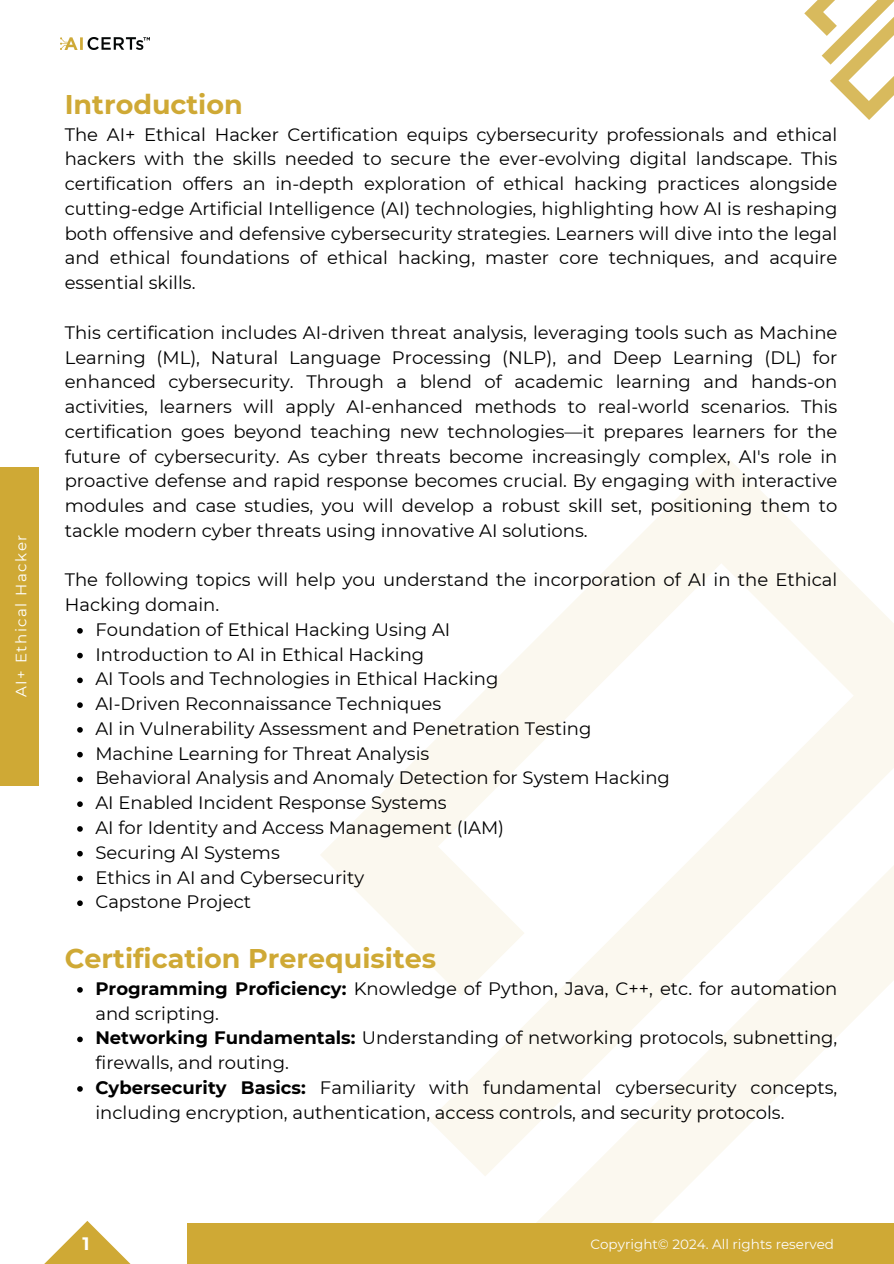
<style>
.page{position:relative;width:894px;height:1264px;background:#fff}
.page>*{position:absolute;margin:0;border:0;box-sizing:border-box;transform-origin:0 0}
.t1{font:700 27px "Montserrat";color:#cfa935}
.t2{font:18px/24.8px "Montserrat";color:#000}
.t3{font:700 18px "Montserrat";color:#fff}
.t4{font:15px "Montserrat";letter-spacing:.1em;color:#fff}
.t5{font:13.5px "Montserrat";color:#fdfdfd}
.s1{font-weight:700}
</style>
<div class="page">
<svg style="left:321px;top:453px;width:572px;height:718px"></svg>
<svg style="left:480px;top:794px;width:413px;height:428px"></svg>
<svg style="left:45px;top:1221px;width:85px;height:42px"></svg>
<div style="left:187px;top:1222px;width:706px;height:41px;background:#cfa935"></div>
<div style="left:0;top:467px;width:39px;height:318px;background:#cfa935"></div>
<svg style="left:77px;top:628px;width:6px;height:5px"></svg>
<svg style="left:77px;top:652px;width:6px;height:6px"></svg>
<svg style="left:77px;top:677px;width:6px;height:6px"></svg>
<svg style="left:77px;top:702px;width:6px;height:6px"></svg>
<svg style="left:77px;top:727px;width:6px;height:5px"></svg>
<svg style="left:77px;top:751px;width:6px;height:6px"></svg>
<svg style="left:77px;top:776px;width:6px;height:6px"></svg>
<svg style="left:77px;top:801px;width:6px;height:6px"></svg>
<svg style="left:77px;top:826px;width:6px;height:5px"></svg>
<svg style="left:77px;top:850px;width:6px;height:6px"></svg>
<svg style="left:77px;top:875px;width:6px;height:6px"></svg>
<svg style="left:77px;top:900px;width:6px;height:6px"></svg>
<svg style="left:77px;top:987px;width:6px;height:5px"></svg>
<svg style="left:77px;top:1036px;width:6px;height:6px"></svg>
<svg style="left:77px;top:1086px;width:6px;height:5px"></svg>
<img style="left:60px;top:37px;width:89px;height:13px">
<svg style="left:804px;top:0;width:89px;height:120px"></svg>
<p class="t4" style="left:12px;top:697px;width:164px;rotate:-90deg">AI+ Ethical Hacker</p>
<p class="t1" style="left:65px;top:87px;width:179px">Introduction</p>
<p class="t2" style="left:65px;top:122px;width:773px;text-align:justify">The AI+ Ethical Hacker Certification equips cybersecurity professionals and ethical hackers with the skills needed to secure the ever-evolving digital landscape. This certification offers an in-depth exploration of ethical hacking practices alongside cutting-edge Artificial Intelligence (AI) technologies, highlighting how AI is reshaping both offensive and defensive cybersecurity strategies. Learners will dive into the legal and ethical foundations of ethical hacking, master core techniques, and acquire essential skills.</p>
<p class="t2" style="left:65px;top:320px;width:773px;text-align:justify">This certification includes AI-driven threat analysis, leveraging tools such as Machine Learning (ML), Natural Language Processing (NLP), and Deep Learning (DL) for enhanced cybersecurity. Through a blend of academic learning and hands-on activities, learners will apply AI-enhanced methods to real-world scenarios. This certification goes beyond teaching new technologies—it prepares learners for the future of cybersecurity. As cyber threats become increasingly complex, AI's role in proactive defense and rapid response becomes crucial. By engaging with interactive modules and case studies, you will develop a robust skill set, positioning them to tackle modern cyber threats using innovative AI solutions.</p>
<h2 class="t2" style="left:65px;top:567px;width:773px">The following topics will help you understand the incorporation of AI in the Ethical<br>Hacking domain.</h2>
<h2 class="t2" style="left:95px;top:617px;width:356px">Foundation of Ethical Hacking Using AI</h2>
<h2 class="t2" style="left:95px;top:642px;width:330px">Introduction to AI in Ethical Hacking</h2>
<p class="t2" style="left:95px;top:666px;width:404px">AI Tools and Technologies in Ethical Hacking</p>
<p class="t2" style="left:95px;top:691px;width:347px">AI-Driven Reconnaissance Techniques</p>
<p class="t2" style="left:95px;top:716px;width:497px">AI in Vulnerability Assessment and Penetration Testing</p>
<p class="t2" style="left:95px;top:741px;width:335px">Machine Learning for Threat Analysis</p>
<p class="t2" style="left:95px;top:765px;width:576px">Behavioral Analysis and Anomaly Detection for System Hacking</p>
<p class="t2" style="left:95px;top:790px;width:353px">AI Enabled Incident Response Systems</p>
<p class="t2" style="left:95px;top:815px;width:410px">AI for Identity and Access Management (IAM)</p>
<p class="t2" style="left:95px;top:840px;width:186px">Securing AI Systems</p>
<p class="t2" style="left:95px;top:864px;width:270px">Ethics in AI and Cybersecurity</p>
<p class="t2" style="left:95px;top:889px;width:157px">Capstone Project</p>
<p class="t1" style="left:65px;top:941px;width:373px">Certification Prerequisites</p>
<p class="t2" style="left:95px;top:976px;width:743px"><span class="s1">Programming Proficiency:</span> Knowledge of Python, Java, C++, etc. for automation and scripting.</p>
<h1 class="t2" style="left:95px;top:1025px;width:743px"><span class="s1">Networking Fundamentals:</span> Understanding of networking protocols, subnetting, firewalls, and routing.</h1>
<p class="t2" style="left:95px;top:1075px;width:743px"><span class="s1">Cybersecurity Basics:</span> Familiarity with fundamental cybersecurity concepts, including encryption, authentication, access controls, and security protocols.</p>
<p class="t3" style="left:82px;top:1232px;width:9px">1</p>
<p class="t5" style="left:590px;top:1235px;width:245px">Copyright© 2024. All rights reserved</p>
</div>
